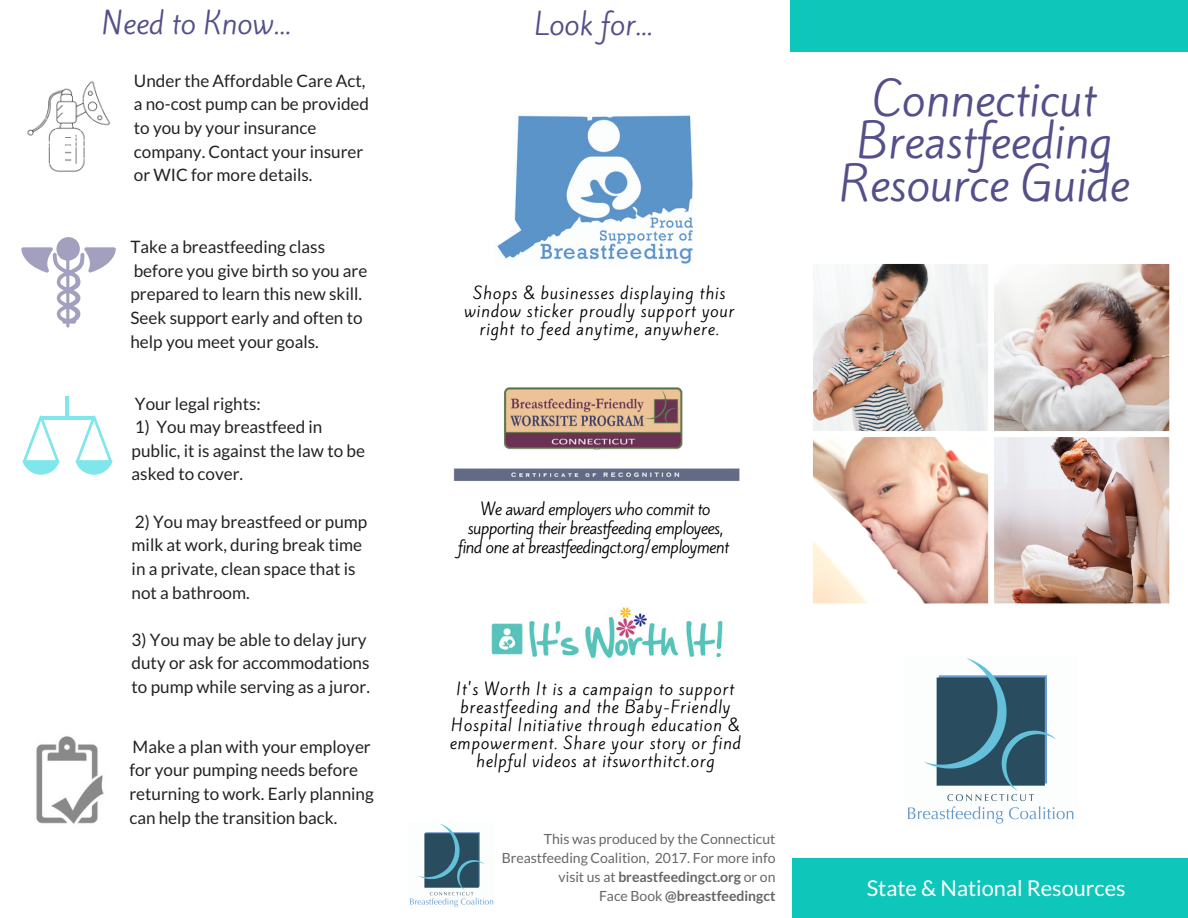
<style>
.page{position:relative;width:1188px;height:918px;background:#fff}
.page>*{position:absolute;margin:0;border:0;box-sizing:border-box;transform-origin:0 0}
.t1{font:43.65px/42.8px "Kite One";color:#544f89;text-align:center}
.t2{font:28.05px "Kite One";color:#544f89}
.t3{font:21.75px "Lato";color:#fff}
.t4{font:17.1px/23.7px "Lato";color:#222}
.t5{font:15.6px/18px "Kite One";letter-spacing:.05em;color:#000;text-align:center}
.t6{font:15.6px/19.2px "Kite One";letter-spacing:-.035em;color:#000;text-align:center}
.t7{font:13.95px/19.2px "Lato";color:#666;text-align:right}
.s1{font-weight:700}
</style>
<div class="page">
<div style="left:792px;top:858px;width:396px;height:60px;background:#0fc6ba"></div>
<img style="left:491px;top:607px;width:232px;height:52px">
<img style="left:497px;top:115px;width:196px;height:149px">
<div style="left:475px;top:81px;width:39px;height:150px;background:#fff"></div>
<div style="left:791px;top:0;width:397px;height:52px;background:#0fc6ba"></div>
<img style="left:907px;top:658px;width:167px;height:166px">
<img style="left:453px;top:387px;width:287px;height:94px">
<img style="left:410px;top:823px;width:84px;height:84px">
<img style="left:813px;top:264px;width:357px;height:340px">
<img style="left:27px;top:81px;width:84px;height:91px">
<hr style="left:41px;top:416px;width:54px;height:4px;background:#7fe6ec">
<hr style="left:65px;top:396px;width:4px;height:22px;background:#7fe6ec">
<svg style="left:22px;top:416px;width:38px;height:59px"></svg>
<svg style="left:75px;top:416px;width:37px;height:59px"></svg>
<img style="left:36px;top:736px;width:68px;height:88px">
<svg style="left:21px;top:237px;width:95px;height:91px"></svg>
<svg style="left:497px;top:231px;width:17px;height:11px"></svg>
<h2 class="t2" style="left:102px;top:3px;width:190px">Need to Know...</h2>
<p class="t4" style="left:134px;top:68px;width:237px">Under the Affordable Care Act, a no-cost pump can be provided to you by your insurance company. Contact your insurer or WIC for more details.</p>
<p class="t4" style="left:130px;top:235px;width:238px">Take a breastfeeding class before you give birth so you are prepared to learn this new skill.<br>Seek support early and often to help you meet your goals.</p>
<p class="t4" style="left:135px;top:391px;width:127px">Your legal rights:</p>
<p class="t4" style="left:132px;top:415px;width:235px">1) You may breastfeed in public, it is against the law to be asked to cover.</p>
<p class="t4" style="left:132px;top:509px;width:237px">2) You may breastfeed or pump milk at work, during break time in a private, clean space that is not a bathroom.</p>
<p class="t4" style="left:132px;top:627px;width:240px">3) You may be able to delay jury duty or ask for accommodations to pump while serving as a juror.</p>
<p class="t4" style="left:129px;top:734px;width:246px">Make a plan with your employer for your pumping needs before returning to work. Early planning can help the transition back.</p>
<h2 class="t2" style="left:534px;top:4px;width:120px">Look for...</h2>
<p class="t5" style="left:464px;top:284px;width:272px">Shops &amp; businesses displaying this window sticker proudly support your right to feed anytime, anywhere.</p>
<p class="t6" style="left:458px;top:500px;width:273px">We award employers who commit to supporting their breastfeeding employees, find one at breastfeedingct.org/employment</p>
<p class="t5" style="left:450px;top:680px;width:293px">It's Worth It is a campaign to support breastfeeding and the Baby-Friendly Hospital Initiative through education &amp; empowerment. Share your story or find helpful videos at itsworthitct.org</p>
<p class="t7" style="left:502px;top:829px;width:275px">This was produced by the Connecticut Breastfeeding Coalition, 2017. For more info visit us at <span class="s1">breastfeedingct.org</span> or on<br>Face Book <span class="s1">@breastfeedingct</span></p>
<h1 class="t1" style="left:839px;top:78px;width:292px">Connecticut<br>Breastfeeding<br>Resource Guide</h1>
<p class="t3" style="left:867px;top:874px;width:260px">State &amp; National Resources</p>
</div>
